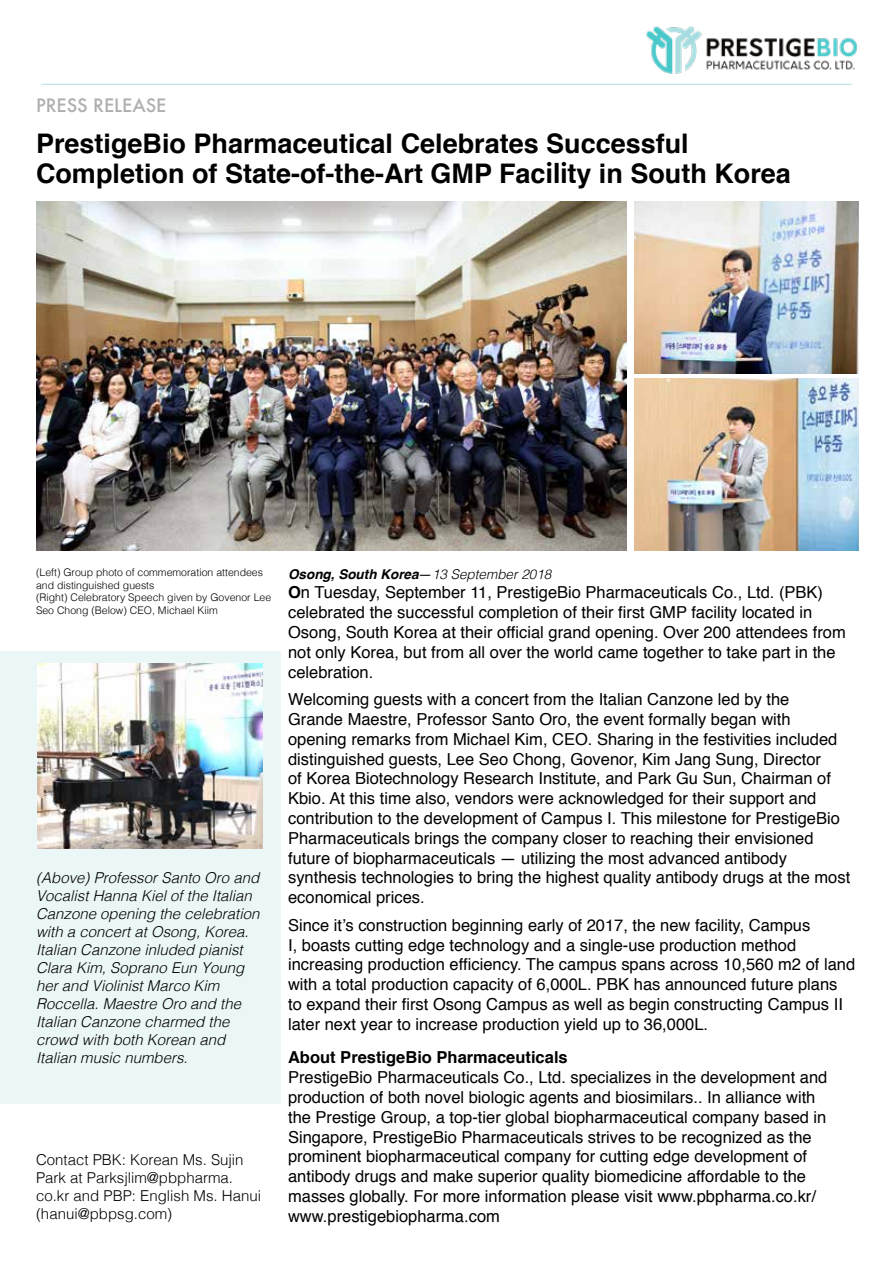
<style>
.page{position:relative;width:893px;height:1263px;background:#fff}
.page>*{position:absolute;margin:0;border:0;box-sizing:border-box;transform-origin:0 0}
.t1{font:700 27px/30.6px "Helvetica";color:#000}
.t2{font:500 18px "Futura";color:#aeafae}
.t3{font:16.5px/19.8px "Helvetica";color:#000}
.t4{font:700 16.5px "Helvetica";color:#000}
.t5{font:italic 300 15px/18px "Helvetica";color:#000}
.t6{font:300 15px/18px "Helvetica";color:#000}
.t7{font:italic 700 13.5px "Helvetica";color:#000}
.t8{font:300 10.5px/12.6px "Helvetica";color:#000}
.s1{font-family:"SF Pro Text"}
.s2{font-weight:400;font-style:normal}
.s3{font-weight:300}
.s4{font-weight:700}
</style>
<div class="page">
<div style="left:0;top:651px;width:281px;height:453px;background:#ebf6f6"></div>
<img style="left:36px;top:202px;width:590px;height:348px">
<img style="left:634px;top:202px;width:225px;height:172px">
<img style="left:634px;top:378px;width:225px;height:172px">
<hr style="left:41px;top:84px;width:810px;height:1px;background:#b2e0e1">
<img style="left:38px;top:664px;width:225px;height:185px">
<img style="left:646px;top:26px;width:213px;height:48px">
<p class="t2" style="left:36px;top:93px;width:132px">PRESS RELEASE</p>
<h1 class="t1" style="left:36px;top:128px;width:756px">PrestigeBio Pharmaceutical Celebrates Successful<br>Completion of State-of-the-Art GMP Fac<span class="s1">ili</span>ty in South Korea</h1>
<p class="t8" style="left:36px;top:565px;width:237px">(Left) Group photo of commemoration attendees and distinguished guests<br>(Right) Celebratory Speech given by Govenor Lee Seo Chong (Below) CEO, Michael Kiim</p>
<p class="t5" style="left:36px;top:868px;width:225px">(Above) Professor Santo Oro and<br>Vocalist Hanna Kiel of the Italian<br>Canzone opening the celebration with a concert at Osong, Korea.<br>Italian Canzone inluded pianist<br>Clara Kim, Soprano Eun Young her and Violinist Marco Kim<br>Roccella. Maestre Oro and the<br>Italian Canzone charmed the crowd with both Korean and<br>Italian music numbers.</p>
<p class="t6" style="left:36px;top:1149px;width:227px">Contact PBK: Korean Ms. Sujin<br>Park at Parksjlim@pbpharma. co.kr and PBP: English Ms. Hanui (hanui@pbpsg.com)</p>
<p class="t7" style="left:288px;top:563px;width:265px">Osong, South Korea<span class="s2">—</span><span class="s3">13 September 2018</span></p>
<p class="t3" style="left:288px;top:583px;width:559px"><span class="s4">O</span>n Tuesday, September 11, PrestigeBio Pharmaceuticals Co., Ltd. (PBK) celebrated the successful completion of their first GMP facility located in Osong, South Korea at their official grand opening. Over 200 attendees from not only Korea, but from all over the world came together to take part in the celebration.</p>
<p class="t3" style="left:288px;top:690px;width:564px">Welcoming guests with a concert from the Italian Canzone led by the<br>Grande Maestre, Professor Santo Oro, the event formally began with opening remarks from Michael Kim, CEO. Sharing in the festivities included distinguished guests, Lee Seo Chong, Govenor, Kim Jang Sung, Director<br>of Korea Biotechnology Research Institute, and Park Gu Sun, Chairman of Kbio. At this time also, vendors were acknowledged for their support and contribution to the development of Campus I. This milestone for PrestigeBio Pharmaceuticals brings the company closer to reaching their envisioned future of biopharmaceuticals — utilizing the most advanced antibody synthesis technologies to bring the highest quality antibody drugs at the most economical prices.</p>
<p class="t3" style="left:288px;top:915px;width:569px">Since it’s construction beginning early of 2017, the new facility, Campus<br>I, boasts cutting edge technology and a single-use production method increasing production efficiency. The campus spans across 10,560 m2 of land with a total production capacity of 6,000L. PBK has announced future plans to expand their first Osong Campus as well as begin constructing Campus II later next year to increase production yield up to 36,000L.</p>
<p class="t4" style="left:288px;top:1044px;width:281px">About PrestigeBio Pharmaceuticals</p>
<p class="t3" style="left:288px;top:1068px;width:541px">PrestigeBio Pharmaceuticals Co., Ltd. specializes in the development and production of both novel biologic agents and biosimilars.. In alliance with the Prestige Group, a top-tier global biopharmaceutical company based in Singapore, PrestigeBio Pharmaceuticals strives to be recognized as the prominent biopharmaceutical company for cutting edge development of antibody drugs and make superior quality biomedicine affordable to the masses globally. For more information please visit www.pbpharma.co.kr/ www.prestigebiopharma.com</p>
</div>
